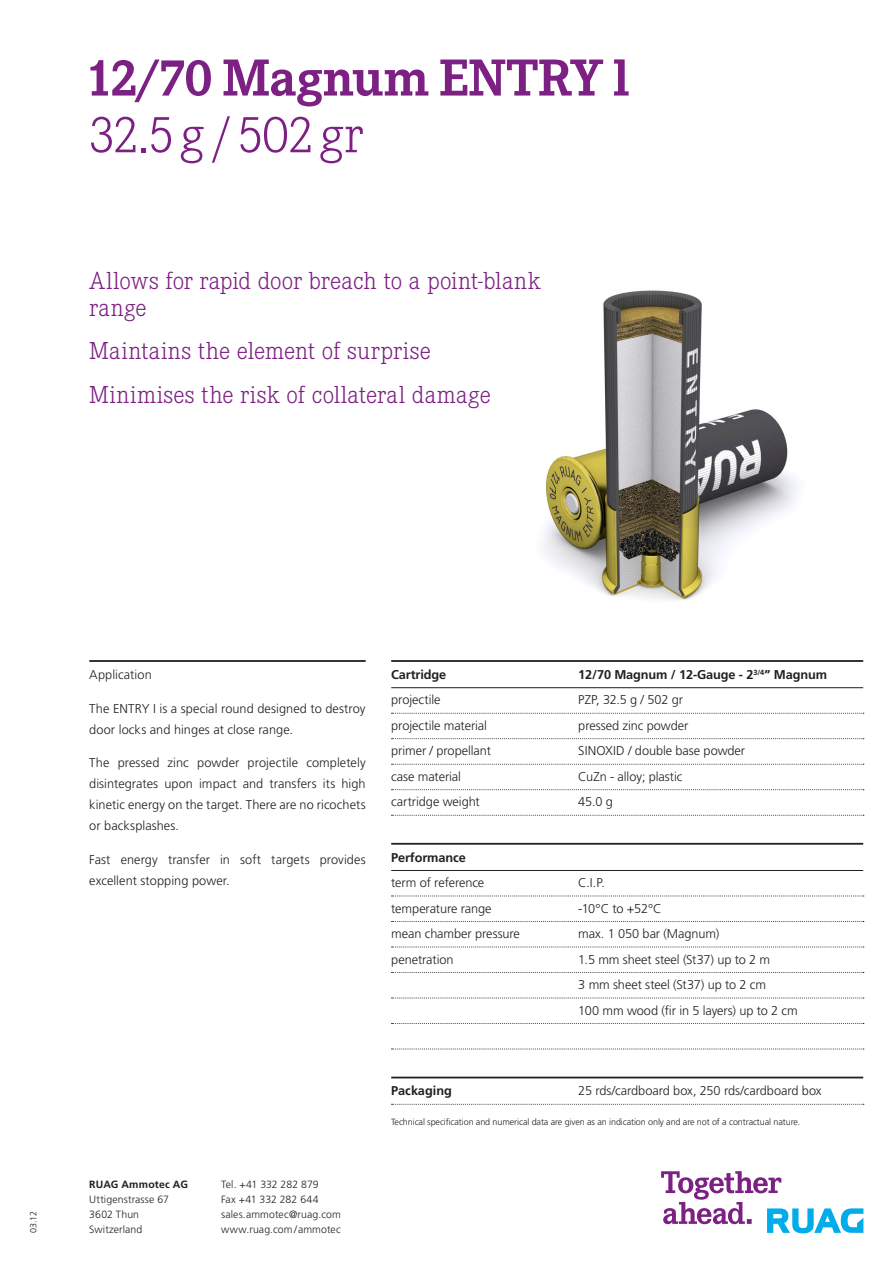
<style>
.page{position:relative;width:893px;height:1263px;background:#fff}
.page>*{position:absolute;margin:0;border:0;box-sizing:border-box;transform-origin:0 0}
.Titel{font:700 54px "Corporate E Pro";letter-spacing:-.01em;color:#7d2083}
.Untertitel{font:300 54px "Corporate E Pro";letter-spacing:-.01em;color:#7d2083}
.Bulletpoints{font:300 25.5px/26.7px "Corporate E Pro";letter-spacing:.01em;color:#7d2083}
.Tabelle_-_Inhalt{font:300 12.75px "Frutiger LT Pro";letter-spacing:-.005em;color:#231f20}
.Lauftext_-_Inhalt{font:300 12.75px/21px "Frutiger LT Pro";letter-spacing:.005em;color:#231f20}
.Tabelle_-_Titel{font:700 12.75px "Frutiger LT Pro";letter-spacing:-.01em;color:#231f20}
.Tabelle_-_Untertitel{font:300 12.75px "Frutiger LT Pro";letter-spacing:-.005em;color:#231f20}
.Lauftext_-_Titel{font:300 12.75px "Frutiger LT Pro";letter-spacing:.005em;color:#231f20}
.Tabelle_-_Untertitel-2{font:700 12.75px "Frutiger LT Pro";color:#231f20}
.Lauftext_-_Marginali{font:300 10.5px "Frutiger LT Pro";letter-spacing:.01em;color:#231f20}
.Lauftext_-_Marginali-2{font:700 10.5px "Frutiger LT Pro";letter-spacing:.015em;color:#231f20}
.Tabelle_-_Marginalie{font:300 9px "Frutiger LT Pro";letter-spacing:-.01em;color:#231f20}
</style>
<div class="page">
<img style="left:543px;top:290px;width:255px;height:310px">
<hr style="left:391px;top:660px;width:472px;height:2px;background:#231f20">
<hr style="left:391px;top:687px;width:472px;height:1px;background:#231f20">
<svg style="left:391px;top:713px;width:473px;height:1px"></svg>
<svg style="left:391px;top:738px;width:473px;height:1px"></svg>
<svg style="left:391px;top:764px;width:473px;height:1px"></svg>
<svg style="left:391px;top:789px;width:473px;height:1px"></svg>
<svg style="left:391px;top:815px;width:473px;height:1px"></svg>
<hr style="left:391px;top:843px;width:472px;height:2px;background:#231f20">
<hr style="left:391px;top:870px;width:472px;height:1px;background:#231f20">
<svg style="left:391px;top:896px;width:473px;height:1px"></svg>
<svg style="left:391px;top:921px;width:473px;height:1px"></svg>
<svg style="left:391px;top:947px;width:473px;height:1px"></svg>
<svg style="left:391px;top:972px;width:473px;height:1px"></svg>
<svg style="left:391px;top:998px;width:473px;height:1px"></svg>
<svg style="left:391px;top:1023px;width:473px;height:1px"></svg>
<svg style="left:391px;top:1049px;width:473px;height:1px"></svg>
<hr style="left:391px;top:1077px;width:472px;height:1px;background:#231f20">
<svg style="left:391px;top:1104px;width:473px;height:1px"></svg>
<hr style="left:89px;top:660px;width:277px;height:2px;background:#231f20">
<svg style="left:661px;top:1171px;width:202px;height:62px"></svg>
<p class="Titel" style="left:85px;top:39px;width:546px">12/70 Magnum ENTRY l</p>
<p class="Untertitel" style="left:88px;top:99px;width:276px">32.5g /502gr</p>
<p class="Bulletpoints" style="left:89px;top:266px;width:453px">Allows for rapid door breach to a point-blank range</p>
<p class="Bulletpoints" style="left:89px;top:337px;width:343px">Maintains the element of surprise</p>
<p class="Bulletpoints" style="left:89px;top:380px;width:403px">Minimises the risk of collateral damage</p>
<p class="Tabelle_-_Marginalie" style="left:28px;top:1233px;width:24px;rotate:-90deg">03.12</p>
<p class="Lauftext_-_Titel" style="left:89px;top:667px;width:64px">Application</p>
<p class="Lauftext_-_Inhalt" style="left:89px;top:698px;width:278px">The ENTRY I is a special round designed to destroy door locks and hinges at close range.</p>
<p class="Lauftext_-_Inhalt" style="left:89px;top:753px;width:278px;text-align:justify">The pressed zinc powder projectile completely disintegrates upon impact and transfers its high kinetic energy on the target. There are no ricochets or backsplashes.</p>
<p class="Lauftext_-_Inhalt" style="left:89px;top:849px;width:278px">Fast energy transfer in soft targets provides excellent stopping power.</p>
<p class="Tabelle_-_Titel" style="left:391px;top:667px;width:56px">Cartridge</p>
<p class="Tabelle_-_Titel" style="left:578px;top:667px;width:250px">12/70 Magnum / 12-Gauge - 2<sup>3/4</sup>” Magnum</p>
<p class="Tabelle_-_Inhalt" style="left:391px;top:693px;width:51px">projectile</p>
<p class="Tabelle_-_Inhalt" style="left:578px;top:693px;width:106px">PZP, 32.5 g / 502 gr</p>
<p class="Tabelle_-_Inhalt" style="left:391px;top:718px;width:97px">projectile material</p>
<p class="Tabelle_-_Inhalt" style="left:578px;top:718px;width:112px">pressed zinc powder</p>
<p class="Tabelle_-_Inhalt" style="left:391px;top:744px;width:101px">primer / propellant</p>
<p class="Tabelle_-_Inhalt" style="left:578px;top:744px;width:168px">SINOXID / double base powder</p>
<p class="Tabelle_-_Inhalt" style="left:391px;top:769px;width:71px">case material</p>
<p class="Tabelle_-_Inhalt" style="left:578px;top:769px;width:106px">CuZn - alloy; plastic</p>
<p class="Tabelle_-_Inhalt" style="left:391px;top:795px;width:90px">cartridge weight</p>
<p class="Tabelle_-_Inhalt" style="left:578px;top:795px;width:36px">45.0 g</p>
<p class="Tabelle_-_Titel" style="left:391px;top:850px;width:76px">Performance</p>
<p class="Tabelle_-_Inhalt" style="left:391px;top:875px;width:95px">term of reference</p>
<p class="Tabelle_-_Inhalt" style="left:578px;top:875px;width:28px">C.I.P.</p>
<p class="Tabelle_-_Inhalt" style="left:391px;top:901px;width:102px">temperature range</p>
<p class="Tabelle_-_Inhalt" style="left:578px;top:901px;width:85px">-10°C to +52°C</p>
<p class="Tabelle_-_Inhalt" style="left:391px;top:926px;width:130px">mean chamber pressure</p>
<p class="Tabelle_-_Inhalt" style="left:578px;top:926px;width:142px">max. 1 050 bar (Magnum)</p>
<p class="Tabelle_-_Inhalt" style="left:391px;top:952px;width:64px">penetration</p>
<p class="Tabelle_-_Inhalt" style="left:578px;top:952px;width:193px">1.5 mm sheet steel (St37) up to 2 m</p>
<p class="Tabelle_-_Inhalt" style="left:578px;top:977px;width:189px">3 mm sheet steel (St37) up to 2 cm</p>
<p class="Tabelle_-_Inhalt" style="left:578px;top:1003px;width:221px">100 mm wood (fir in 5 layers) up to 2 cm</p>
<p class="Lauftext_-_Marginali-2" style="left:89px;top:1178px;width:100px">RUAG Ammotec AG</p>
<p class="Lauftext_-_Marginali" style="left:89px;top:1193px;width:81px">Uttigenstrasse 67</p>
<p class="Lauftext_-_Marginali" style="left:89px;top:1208px;width:51px">3602 Thun</p>
<p class="Lauftext_-_Marginali" style="left:89px;top:1223px;width:55px">Switzerland</p>
<p class="Lauftext_-_Marginali" style="left:221px;top:1178px;width:99px">Tel. +41 332 282 879</p>
<p class="Lauftext_-_Marginali" style="left:221px;top:1193px;width:99px">Fax +41 332 282 644</p>
<p class="Lauftext_-_Marginali" style="left:221px;top:1208px;width:121px">sales.ammotec@ruag.com</p>
<p class="Lauftext_-_Marginali" style="left:221px;top:1223px;width:121px">www.ruag.com /ammotec</p>
<p class="Tabelle_-_Untertitel-2" style="left:391px;top:1083px;width:62px">Packaging</p>
<p class="Tabelle_-_Untertitel" style="left:578px;top:1084px;width:245px">25 rds/cardboard box, 250 rds/cardboard box</p>
<p class="Tabelle_-_Marginalie" style="left:391px;top:1117px;width:411px">Technical specification and numerical data are given as an indication only and are not of a contractual nature.</p>
</div>
